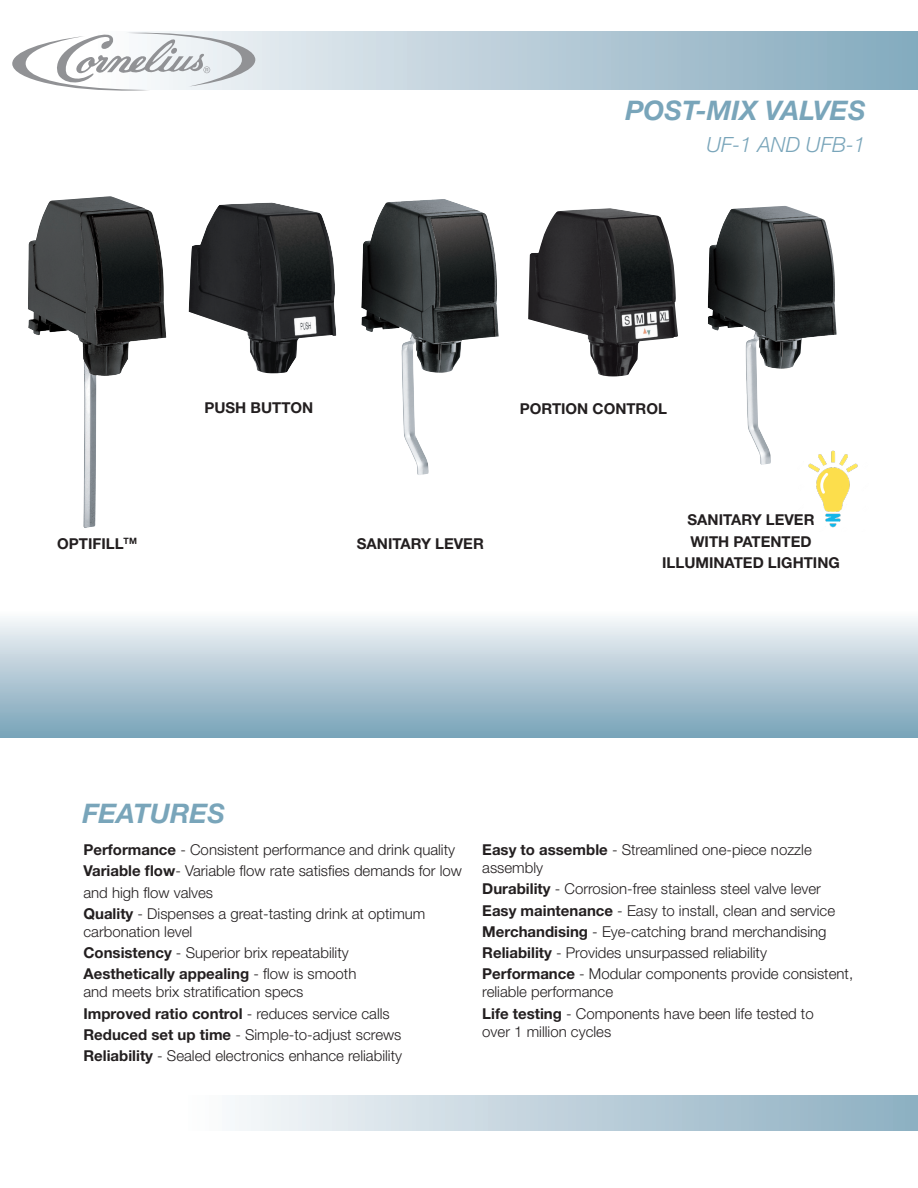
<style>
.page{position:relative;width:918px;height:1188px;background:#fff}
.page>*{position:absolute;margin:0;border:0;box-sizing:border-box;transform-origin:0 0}
._1-TITLE{font:italic 700 27px "Helvetica Neue LT Std";color:#79a5ba}
._1-TITLE-2{font:italic 300 21px "Helvetica Neue LT Std";color:#79a5ba}
._3-Bullets{font:300 15px/18px "Helvetica Neue LT Std";color:#231f20}
._3-Bullets-2{font:700 15px "Helvetica Neue LT Std";color:#231f20}
.s1{font-weight:700}
.s2{font-weight:300}
</style>
<div class="page">
<div style="left:0;top:610px;width:918px;height:127px;background:linear-gradient(to bottom,#fbfafb,#77a1b7)"></div>
<svg style="left:256px;top:32px;width:662px;height:58px;background:#b2c8d5"></svg>
<svg style="left:12px;top:32px;width:244px;height:59px"></svg>
<div style="left:0;top:1096px;width:918px;height:35px;background:linear-gradient(to right,#fff,#8eafc2)"></div>
<img style="left:361px;top:199px;width:138px;height:276px">
<img style="left:189px;top:202px;width:148px;height:171px">
<img style="left:28px;top:196px;width:138px;height:332px">
<img style="left:528px;top:208px;width:150px;height:169px">
<img style="left:808px;top:454px;width:50px;height:74px">
<img style="left:708px;top:206px;width:129px;height:259px">
<p class="_1-TITLE" style="left:626px;top:93px;width:241px">POST-MIX VALVES</p>
<p class="_1-TITLE-2" style="left:706px;top:132px;width:161px">UF-1 AND UFB-1</p>
<p class="_3-Bullets-2" style="left:57px;top:534px;width:81px">OPTIFILL<sup>TM</sup></p>
<p class="_3-Bullets-2" style="left:204px;top:398px;width:110px">PUSH BUTTON</p>
<p class="_3-Bullets-2" style="left:520px;top:399px;width:149px">PORTION CONTROL</p>
<p class="_3-Bullets-2" style="left:357px;top:534px;width:128px">SANITARY LEVER</p>
<p class="_3-Bullets-2" style="left:688px;top:511px;width:128px">SANITARY LEVER</p>
<p class="_3-Bullets-2" style="left:690px;top:532px;width:123px">WITH PATENTED</p>
<p class="_3-Bullets-2" style="left:662px;top:553px;width:179px">ILLUMINATED LIGHTING</p>
<p class="_1-TITLE" style="left:82px;top:797px;width:144px">FEATURES</p>
<p class="_3-Bullets" style="left:83px;top:840px;width:373px"><span class="s1">Performance</span> - Consistent performance and drink quality</p>
<p class="_3-Bullets" style="left:83px;top:862px;width:380px"><span class="s1">Variable flow</span>- Variable flow rate satisfies demands for low</p>
<p class="_3-Bullets" style="left:83px;top:883px;width:131px">and high flow valves</p>
<p class="_3-Bullets" style="left:83px;top:904px;width:343px"><span class="s1">Quality</span> - Dispenses a great-tasting drink at optimum carbonation level</p>
<p class="_3-Bullets" style="left:83px;top:943px;width:267px"><span class="s1">Consistency</span> - Superior brix repeatability</p>
<p class="_3-Bullets" style="left:83px;top:965px;width:274px"><span class="s1">Aesthetically appealing</span> - flow is smooth and meets brix stratification specs</p>
<p class="_3-Bullets-2" style="left:83px;top:1004px;width:308px">Improved ratio control <span class="s2">- reduces service calls</span></p>
<p class="_3-Bullets" style="left:83px;top:1025px;width:320px"><span class="s1">Reduced set up time</span> - Simple-to-adjust screws</p>
<p class="_3-Bullets" style="left:83px;top:1046px;width:320px"><span class="s1">Reliability</span> - Sealed electronics enhance reliability</p>
<p class="_3-Bullets" style="left:482px;top:840px;width:331px"><span class="s1">Easy to assemble</span> - Streamlined one-piece nozzle assembly</p>
<p class="_3-Bullets" style="left:482px;top:880px;width:340px"><span class="s1">Durability</span> - Corrosion-free stainless steel valve lever</p>
<p class="_3-Bullets" style="left:482px;top:901px;width:354px"><span class="s1">Easy maintenance</span> - Easy to install, clean and service</p>
<p class="_3-Bullets" style="left:482px;top:922px;width:346px"><span class="s1">Merchandising</span> - Eye-catching brand merchandising</p>
<p class="_3-Bullets" style="left:482px;top:943px;width:286px"><span class="s1">Reliability</span> - Provides unsurpassed reliability</p>
<p class="_3-Bullets" style="left:482px;top:965px;width:372px"><span class="s1">Performance</span> - Modular components provide consistent, reliable performance</p>
<p class="_3-Bullets" style="left:482px;top:1004px;width:333px"><span class="s1">Life testing</span> - Components have been life tested to over 1 million cycles</p>
</div>
